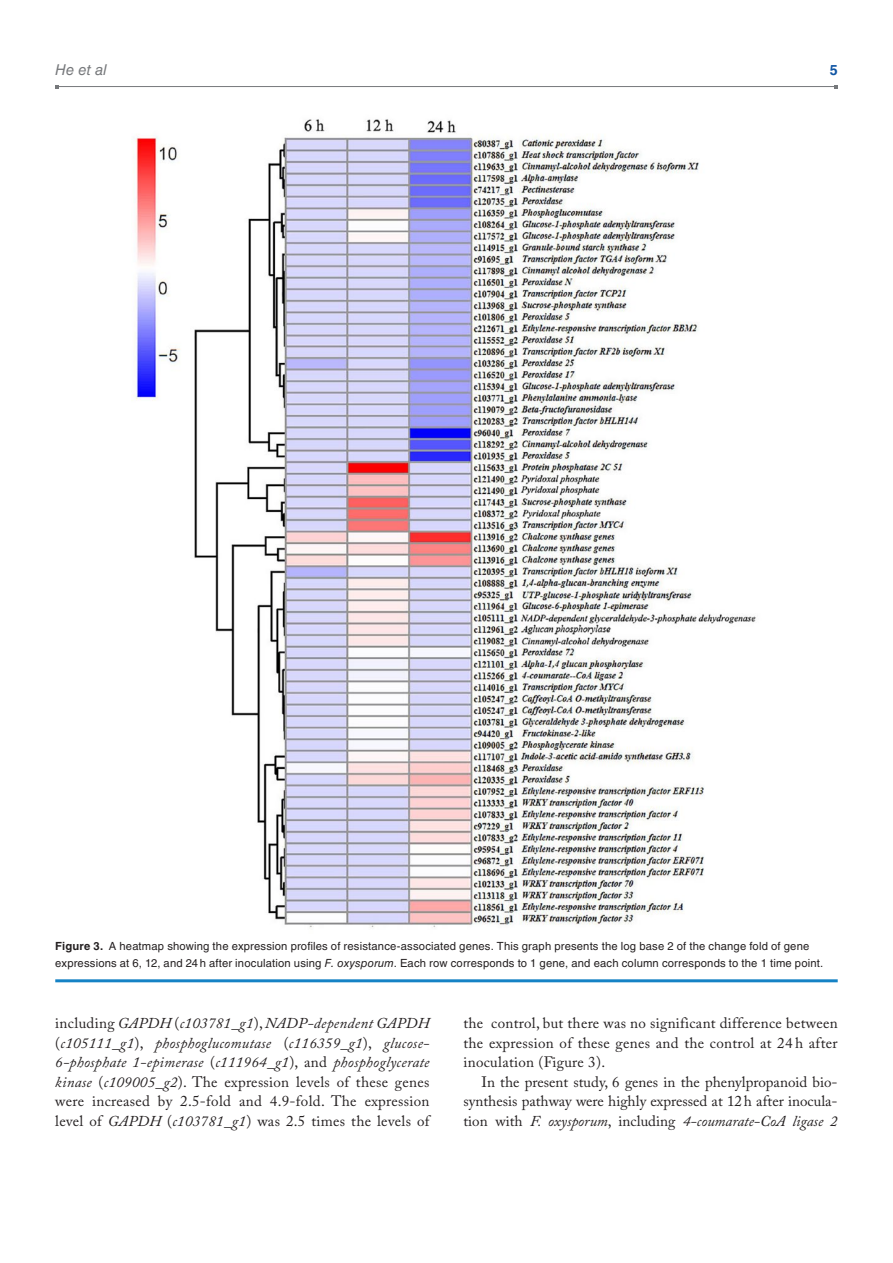
<style>
.page{position:relative;width:893px;height:1263px;background:#fff}
.page>*{position:absolute;margin:0;border:0;box-sizing:border-box;transform-origin:0 0}
.t1{font:italic 15px/19.5px "Adobe Caslon Pro";letter-spacing:.02em;color:#231f20;text-align:justify}
.t2{font:15px/19.5px "Adobe Caslon Pro";letter-spacing:.01em;color:#231f20;text-align:justify}
.t3{font:italic 15px "Helvetica LT Std";color:#76787b}
.t4{font:700 14.25px "Helvetica LT Std";color:#1055a4}
.t5{font:11.25px/16.5px "Helvetica LT Std";letter-spacing:.015em;color:#231f20}
.s1{font-weight:700}
.s2{font-style:italic}
.s3{font-style:normal}
</style>
<div class="page">
<hr style="left:57px;top:86px;width:779px;height:1px;background:#76787b">
<hr style="left:55px;top:979px;width:783px;height:3px;background:#1582c5">
<img style="left:131px;top:119px;width:625px;height:809px">
<p class="t3" style="left:55px;top:61px;width:53px">He et al</p>
<p class="t4" style="left:830px;top:61px;width:9px">5</p>
<p class="t5" style="left:55px;top:938px;width:769px"><span class="s1">Figure 3.</span> A heatmap showing the expression profiles of resistance-associated genes. This graph presents the log base 2 of the change fold of gene expressions at 6, 12, and 24h after inoculation using <span class="s2">F. oxysporum</span>. Each row corresponds to 1 gene, and each column corresponds to the 1 time point.</p>
<p class="t1" style="left:55px;top:1013px;width:376px"><span class="s3">including</span> GAPDH <span class="s3">(</span>c103781_g1<span class="s3">),</span> NADP-dependent GAPDH <span class="s3">(</span>c105111_g1<span class="s3">),</span> phosphoglucomutase <span class="s3">(</span>c116359_g1<span class="s3">),</span> glucose-6-phosphate 1-epimerase <span class="s3">(</span>c111964_g1<span class="s3">), and</span> phosphoglycerate kinase <span class="s3">(</span>c109005_g2<span class="s3">). The expression levels of these genes were increased by 2.5-fold and 4.9-fold. The expression level of</span> GAPDH <span class="s3">(</span>c103781_g1<span class="s3">) was 2.5 times the levels of</span></p>
<p class="t2" style="left:463px;top:1013px;width:376px">the control, but there was no significant difference between the expression of these genes and the control at 24 h after inoculation (Figure 3).</p>
<p class="t2" style="left:463px;top:1072px;width:376px;text-indent:18px">In the present study, 6 genes in the phenylpropanoid bio&shy;synthesis pathway were highly expressed at 12h after inocula&shy;tion with <span class="s2">F. oxysporum</span>, including <span class="s2">4-coumarate-CoA ligase 2</span></p>
</div>
